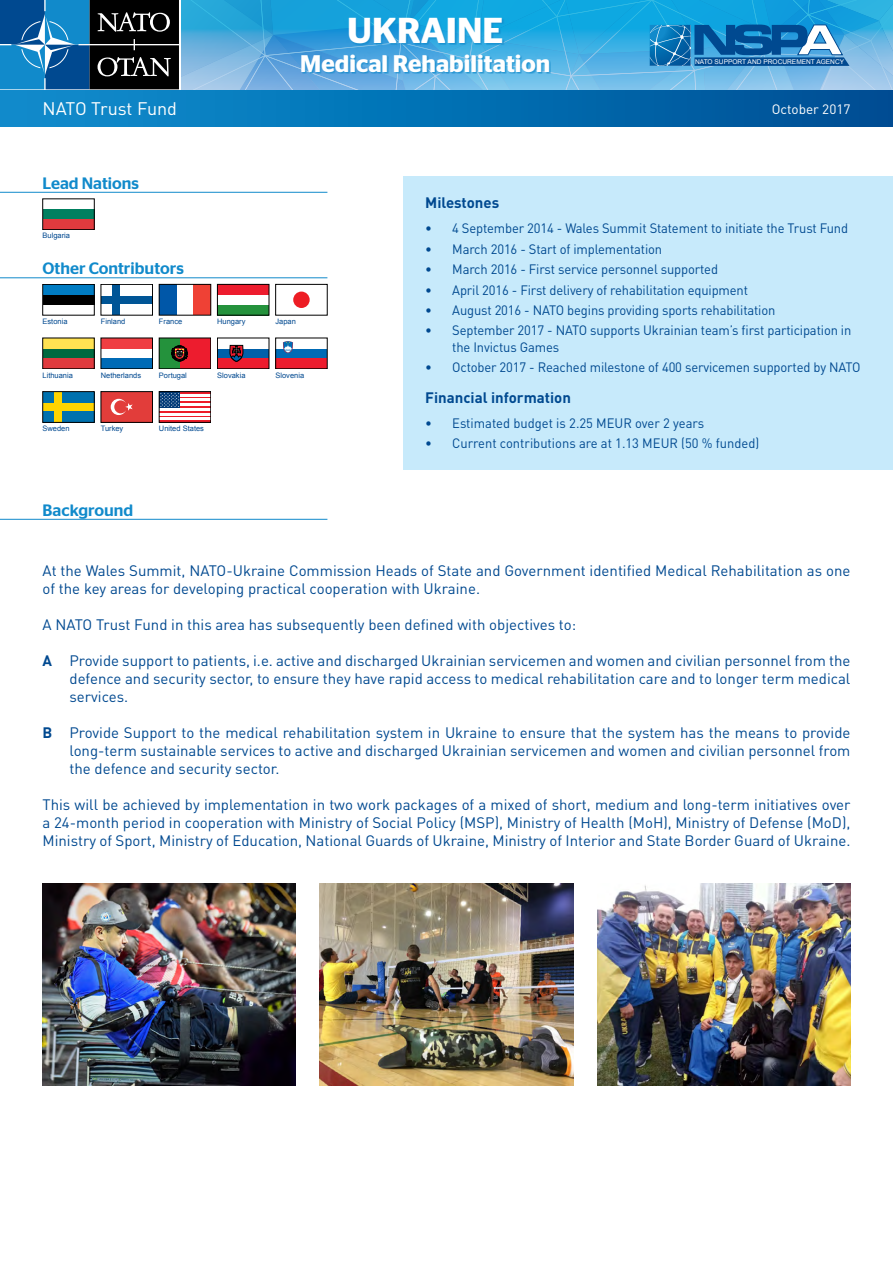
<style>
.page{position:relative;width:893px;height:1263px;background:#fff}
.page>*{position:absolute;margin:0;border:0;box-sizing:border-box;transform-origin:0 0}
.t1{font:600 36px "Stag Sans";color:#fff}
.t2{font:600 24px "Stag Sans";color:#fff}
.t3{font:18px "DIN Pro";letter-spacing:-.005em;color:#fff}
.t4{font:500 16.5px "Stag Sans";color:#118acb}
.t5{font:15px/18px "DIN Pro";color:#004990;text-align:justify}
.t6{font:700 15px "DIN Pro";color:#004990}
.t7{font:13.5px/16.2px "DIN Pro";letter-spacing:-.01em;color:#004990;scale:.96 1}
.t8{font:13.5px "DIN Pro";color:#fff}
.t9{font:7.5px "Arial";color:#004990}
.t10{font:6.6px "Arial";color:#fff}
.s1{font-weight:700}
</style>
<div class="page">
<svg style="left:0;top:89px;width:180px;height:2px"></svg>
<div style="left:0;top:91px;width:893px;height:36px;background:linear-gradient(to right,#0d8fcf,#004f95)"></div>
<div style="left:404px;top:176px;width:489px;height:293px;background:#c7eafb"></div>
<svg style="left:0;top:0;width:893px;height:89px;background:#3791c2"></svg>
<hr style="left:0;top:192px;width:327px;height:1px;background:#118acb">
<hr style="left:0;top:277px;width:327px;height:1px;background:#118acb">
<div style="left:43px;top:199px;width:51px;height:31px;background:#008060"></div>
<div style="left:43px;top:199px;width:51px;height:10px;background:#fff"></div>
<div style="left:43px;top:219px;width:51px;height:11px;background:#e03a3e"></div>
<div style="left:43px;top:199px;width:51px;height:31px;border:1px solid #000"></div>
<div style="left:101px;top:296px;width:52px;height:8px;background:#005596"></div>
<div style="left:113px;top:284px;width:7px;height:31px;background:#005596"></div>
<div style="left:101px;top:284px;width:52px;height:31px;border:1px solid #000"></div>
<div style="left:159px;top:284px;width:17px;height:31px;background:#0057a8"></div>
<div style="left:194px;top:284px;width:17px;height:31px;background:#ef4135"></div>
<div style="left:159px;top:284px;width:52px;height:31px;border:1px solid #000"></div>
<div style="left:217px;top:284px;width:52px;height:11px;background:#ed1c2e"></div>
<div style="left:217px;top:305px;width:52px;height:10px;background:#24923c"></div>
<div style="left:217px;top:284px;width:52px;height:31px;border:1px solid #000"></div>
<div style="left:293px;top:292px;width:17px;height:16px;background:#ed1d24;border-radius:50%"></div>
<div style="left:275px;top:284px;width:52px;height:31px;border:1px solid #000"></div>
<div style="left:43px;top:338px;width:51px;height:31px;background:#006940"></div>
<div style="left:43px;top:338px;width:51px;height:10px;background:#ffe252"></div>
<div style="left:43px;top:358px;width:51px;height:11px;background:#e03a3e"></div>
<hr style="left:0;top:519px;width:327px;height:1px;background:#118acb">
<div style="left:43px;top:392px;width:51px;height:30px;background:#0071ae"></div>
<div style="left:43px;top:403px;width:51px;height:8px;background:#ffd400"></div>
<div style="left:54px;top:392px;width:8px;height:30px;background:#ffd400"></div>
<div style="left:43px;top:391px;width:51px;height:32px;border:1px solid #000"></div>
<div style="left:159px;top:338px;width:52px;height:31px;background:#ed1c2e"></div>
<div style="left:159px;top:338px;width:21px;height:31px;background:#24923c"></div>
<svg style="left:172px;top:345px;width:15px;height:16px"></svg>
<div style="left:159px;top:338px;width:52px;height:31px;border:1px solid #000"></div>
<div style="left:101px;top:338px;width:52px;height:10px;background:#ef3e42"></div>
<div style="left:101px;top:358px;width:52px;height:11px;background:#006bb6"></div>
<div style="left:101px;top:338px;width:52px;height:31px;border:1px solid #000"></div>
<div style="left:217px;top:348px;width:52px;height:10px;background:#0060a9"></div>
<div style="left:217px;top:358px;width:52px;height:11px;background:#ed1c2e"></div>
<svg style="left:230px;top:345px;width:13px;height:17px"></svg>
<div style="left:276px;top:338px;width:51px;height:31px;background:#006bb6"></div>
<div style="left:276px;top:338px;width:51px;height:10px;background:#fff"></div>
<div style="left:276px;top:358px;width:51px;height:11px;background:#ed1c2e"></div>
<svg style="left:283px;top:341px;width:10px;height:12px"></svg>
<div style="left:101px;top:392px;width:52px;height:30px;background:#e23d3a"></div>
<svg style="left:111px;top:399px;width:22px;height:16px"></svg>
<div style="left:101px;top:391px;width:52px;height:32px;border:1px solid #000"></div>
<svg style="left:161px;top:393px;width:48px;height:28px"></svg>
<hr style="left:159px;top:394px;width:52px;height:2px;background:#fff">
<hr style="left:159px;top:399px;width:52px;height:2px;background:#fff">
<hr style="left:159px;top:403px;width:52px;height:3px;background:#fff">
<hr style="left:159px;top:408px;width:52px;height:3px;background:#fff">
<hr style="left:159px;top:413px;width:52px;height:2px;background:#fff">
<hr style="left:159px;top:418px;width:52px;height:2px;background:#fff">
<div style="left:159px;top:392px;width:21px;height:16px;background:#003976"></div>
<svg style="left:161px;top:393px;width:18px;height:14px"></svg>
<div style="left:159px;top:391px;width:52px;height:32px;border:1px solid #000"></div>
<div style="left:43px;top:284px;width:51px;height:31px;background:#000"></div>
<div style="left:43px;top:284px;width:51px;height:11px;background:#007cc3"></div>
<div style="left:43px;top:305px;width:51px;height:10px;background:#fff"></div>
<div style="left:43px;top:284px;width:51px;height:31px;border:1px solid #000"></div>
<img style="left:43px;top:883px;width:253px;height:202px">
<img style="left:320px;top:883px;width:253px;height:202px">
<img style="left:597px;top:883px;width:253px;height:202px">
<p class="t3" style="left:43px;top:96px;width:136px">NATO Trust Fund</p>
<p class="t4" style="left:43px;top:174px;width:98px">Lead Nations</p>
<h1 class="t1" style="left:347px;top:10px;width:158px">UKRAINE</h1>
<h2 class="t2" style="left:300px;top:49px;width:252px">Medical Rehabilitation</h2>
<p class="t10" style="left:695px;top:57px;width:151px">NATO SUPPORT AND PROCUREMENT AGENCY</p>
<p class="t8" style="left:772px;top:100px;width:80px">October 2017</p>
<p class="t9" style="left:43px;top:231px;width:29px">Bulgaria</p>
<p class="t4" style="left:43px;top:259px;width:143px">Other Contributors</p>
<p class="t9" style="left:43px;top:316px;width:27px">Estonia</p>
<p class="t9" style="left:101px;top:316px;width:26px">Finland</p>
<p class="t9" style="left:159px;top:316px;width:25px">France</p>
<p class="t9" style="left:217px;top:316px;width:30px">Hungary</p>
<p class="t9" style="left:275px;top:316px;width:22px">Japan</p>
<p class="t9" style="left:43px;top:370px;width:32px">Lithuania</p>
<p class="t9" style="left:101px;top:370px;width:42px">Netherlands</p>
<p class="t9" style="left:159px;top:370px;width:29px">Portugal</p>
<p class="t9" style="left:217px;top:370px;width:30px">Slovakia</p>
<p class="t9" style="left:275px;top:370px;width:30px">Slovenia</p>
<p class="t9" style="left:43px;top:424px;width:29px">Sweden</p>
<p class="t9" style="left:101px;top:424px;width:24px">Turkey</p>
<p class="t9" style="left:159px;top:424px;width:47px">United States</p>
<p class="t4" style="left:43px;top:501px;width:92px">Background</p>
<p class="t6" style="left:425px;top:193px;width:76px">Milestones</p>
<p class="t7" style="left:425px;top:220px;width:442px">• 4 September 2014 - Wales Summit Statement to initiate the Trust Fund</p>
<p class="t7" style="left:425px;top:240px;width:248px">• March 2016 - Start of implementation</p>
<p class="t7" style="left:425px;top:261px;width:307px">• March 2016 - First service personnel supported</p>
<p class="t7" style="left:425px;top:281px;width:338px">• April 2016 - First delivery of rehabilitation equipment</p>
<p class="t7" style="left:425px;top:301px;width:366px">• August 2016 - NATO begins providing sports rehabilitation</p>
<p class="t7" style="left:452px;top:322px;width:417px;text-indent:-27px">• September 2017 - NATO supports Ukrainian team’s first participation in the Invictus Games</p>
<p class="t7" style="left:425px;top:359px;width:455px">• October 2017 - Reached milestone of 400 servicemen supported by NATO</p>
<p class="t6" style="left:425px;top:387px;width:147px">Financial information</p>
<p class="t7" style="left:425px;top:414px;width:292px">• Estimated budget is 2.25 MEUR over 2 years</p>
<p class="t7" style="left:425px;top:434px;width:350px">• Current contributions are at 1.13 MEUR (50 % funded)</p>
<p class="t5" style="left:43px;top:561px;width:809px">At the Wales Summit, NATO-Ukraine Commission Heads of State and Government identified Medical Rehabilitation as one of the key areas for developing practical cooperation with Ukraine.</p>
<p class="t5" style="left:43px;top:615px;width:535px">A NATO Trust Fund in this area has subsequently been defined with objectives to:</p>
<p class="t5" style="left:70px;top:651px;width:782px;text-indent:-27px"><span class="s1">A</span> Provide support to patients, i.e. active and discharged Ukrainian servicemen and women and civilian personnel from the defence and security sector, to ensure they have rapid access to medical rehabilitation care and to longer term medical services.</p>
<p class="t5" style="left:70px;top:723px;width:782px;text-indent:-27px"><span class="s1">B</span> Provide Support to the medical rehabilitation system in Ukraine to ensure that the system has the means to provide long-term sustainable services to active and discharged Ukrainian servicemen and women and civilian personnel from the defence and security sector.</p>
<p class="t5" style="left:43px;top:795px;width:809px">This will be achieved by implementation in two work packages of a mixed of short, medium and long-term initiatives over a 24-month period in cooperation with Ministry of Social Policy (MSP), Ministry of Health (MoH), Ministry of Defense (MoD), Ministry of Sport, Ministry of Education, National Guards of Ukraine, Ministry of Interior and State Border Guard of Ukraine.</p>
</div>
